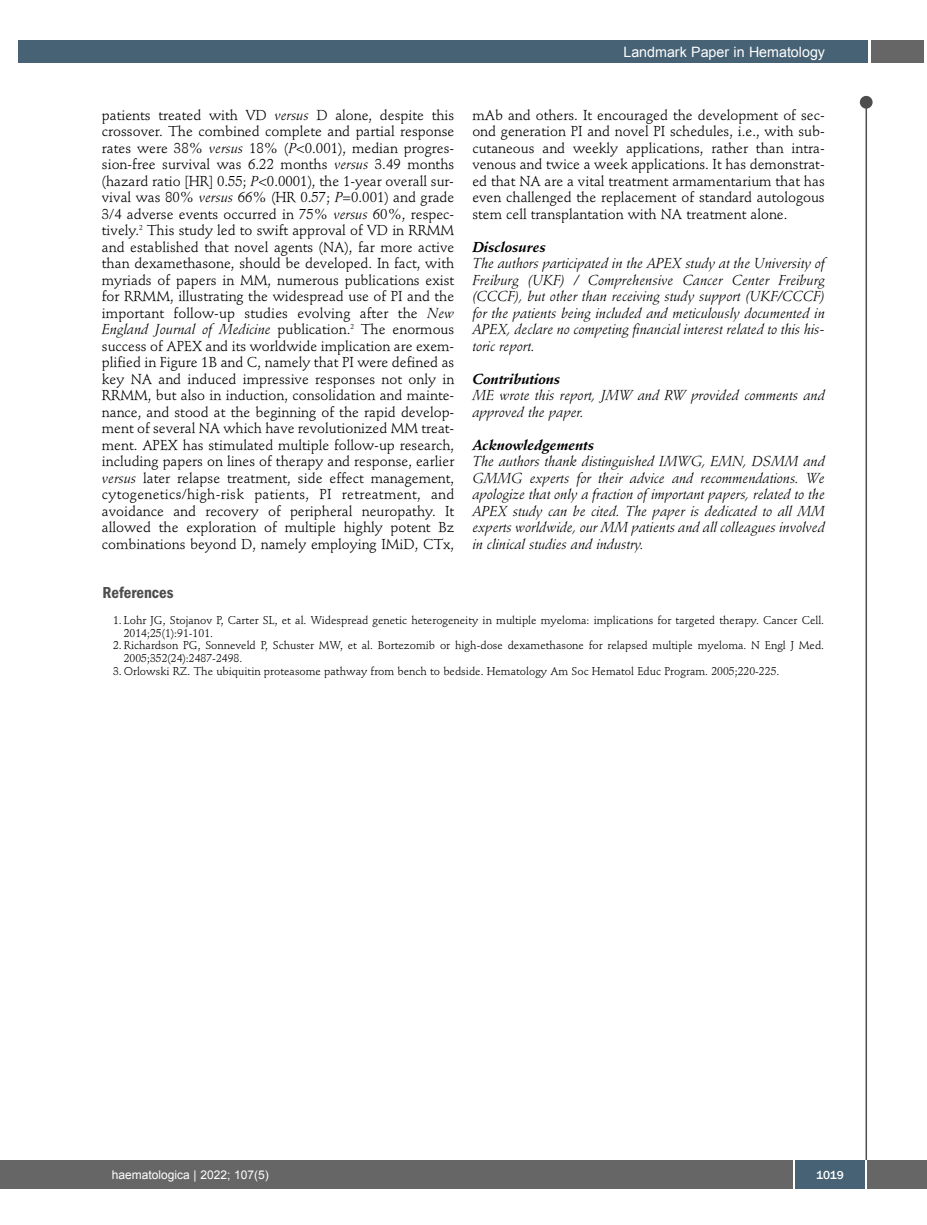
<style>
.page{position:relative;width:927px;height:1225px;background:#fff}
.page>*{position:absolute;margin:0;border:0;box-sizing:border-box;transform-origin:0 0}
.t1{font:600 condensed 16.5px "Franklin Gothic";color:#4d4d4d}
.t2{font:14.25px/16.5px "Stempel Schneidler";color:#000;text-align:justify}
.t3{font:italic 14.25px/16.5px "Stempel Schneidler";color:#000;text-align:justify}
.t4{font:italic 700 14.25px "Stempel Schneidler";color:#000}
.t5{font:14.25px "Arial";color:#fff}
.t6{font:12px "Arial";color:#fff}
.t7{font:500 12px "Franklin Gothic";color:#fff}
.t8{font:11.25px/12.8px "Stempel Schneidler";color:#000}
.s1{font-style:italic}
</style>
<div class="page">
<div style="left:871px;top:40px;width:52px;height:22px;background:#666"></div>
<div style="left:18px;top:40px;width:849px;height:22px;background:#466274"></div>
<div style="left:17px;top:1160px;width:910px;height:28px;background:#666"></div>
<div style="left:795px;top:1160px;width:70px;height:28px;background:#466274"></div>
<hr style="left:793px;top:1160px;width:2px;height:28px;background:#fff">
<hr style="left:865px;top:1160px;width:2px;height:28px;background:#fff">
<div style="left:860px;top:96px;width:13px;height:13px;background:#4d4d4d;border-radius:50%"></div>
<hr style="left:865px;top:100px;width:2px;height:1060px;background:#4d4d4d">
<div style="left:0;top:1160px;width:17px;height:28px;background:#666"></div>
<p class="t5" style="left:623px;top:44px;width:203px">Landmark Paper in Hematology</p>
<p class="t2" style="left:102px;top:108px;width:354px">patients treated with VD <span class="s1">versus</span> D alone, despite this crossover. The combined complete and partial response rates were 38% <span class="s1">versus</span> 18% (<span class="s1">P</span>&lt;0.001), median progres&shy;sion-free survival was 6.22 months <span class="s1">versus</span> 3.49 months (hazard ratio [HR] 0.55; <span class="s1">P</span>&lt;0.0001), the 1-year overall sur&shy;vival was 80% <span class="s1">versus</span> 66% (HR 0.57; <span class="s1">P</span>=0.001) and grade 3/4 adverse events occurred in 75% <span class="s1">versus</span> 60%, respec&shy;tively.<sup>2</sup> This study led to swift approval of VD in RRMM and established that novel agents (NA), far more active than dexamethasone, should be developed. In fact, with myriads of papers in MM, numerous publications exist for RRMM, illustrating the widespread use of PI and the important follow-up studies evolving after the <span class="s1">New England Journal of Medicine</span> publication.<sup>2</sup> The enormous success of APEX and its worldwide implication are exem&shy;plified in Figure 1B and C, namely that PI were defined as key NA and induced impressive responses not only in RRMM, but also in induction, consolidation and mainte&shy;nance, and stood at the beginning of the rapid develop&shy;ment of several NA which have revolutionized MM treat&shy;ment. APEX has stimulated multiple follow-up research, including papers on lines of therapy and response, earlier <span class="s1">versus</span> later relapse treatment, side effect management, cytogenetics/high-risk patients, PI retreatment, and avoidance and recovery of peripheral neuropathy. It allowed the exploration of multiple highly potent Bz combinations beyond D, namely employing IMiD, CTx,</p>
<p class="t2" style="left:472px;top:108px;width:354px">mAb and others. It encouraged the development of sec&shy;ond generation PI and novel PI schedules, i.e., with sub&shy;cutaneous and weekly applications, rather than intra&shy;venous and twice a week applications. It has demonstrat&shy;ed that NA are a vital treatment armamentarium that has even challenged the replacement of standard autologous stem cell transplantation with NA treatment alone.</p>
<p class="t4" style="left:472px;top:241px;width:75px">Disclosures</p>
<p class="t3" style="left:472px;top:256px;width:354px">The authors participated in the APEX study at the University of Freiburg (UKF) / Comprehensive Cancer Center Freiburg (CCCF), but other than receiving study support (UKF/CCCF) for the patients being included and meticulously documented in APEX, declare no competing financial interest related to this his&shy;toric report.</p>
<p class="t4" style="left:472px;top:373px;width:89px">Contributions</p>
<p class="t3" style="left:472px;top:388px;width:354px">ME wrote this report, JMW and RW provided comments and approved the paper.</p>
<p class="t4" style="left:472px;top:439px;width:123px">Acknowledgements</p>
<p class="t3" style="left:472px;top:454px;width:354px">The authors thank distinguished IMWG, EMN, DSMM and GMMG experts for their advice and recommendations. We apologize that only a fraction of important papers, related to the APEX study can be cited. The paper is dedicated to all MM experts worldwide, our MM patients and all colleagues involved in clinical studies and industry.</p>
<p class="t1" style="left:102px;top:587px;width:73px">References</p>
<p class="t8" style="left:124px;top:615px;width:702px;text-indent:-11px">1. Lohr JG, Stojanov P, Carter SL, et al. Widespread genetic heterogeneity in multiple myeloma: implications for targeted therapy. Cancer Cell.<br>2014;25(1):91-101.</p>
<p class="t8" style="left:124px;top:640px;width:702px;text-indent:-11px">2. Richardson PG, Sonneveld P, Schuster MW, et al. Bortezomib or high-dose dexamethasone for relapsed multiple myeloma. N Engl J Med.<br>2005;352(24):2487-2498.</p>
<p class="t8" style="left:113px;top:666px;width:668px">3. Orlowski RZ. The ubiquitin proteasome pathway from bench to bedside. Hematology Am Soc Hematol Educ Program. 2005;220-225.</p>
<p class="t6" style="left:112px;top:1168px;width:158px">haematologica | 2022; 107(5)</p>
<p class="t7" style="left:816px;top:1167px;width:29px">1019</p>
</div>
